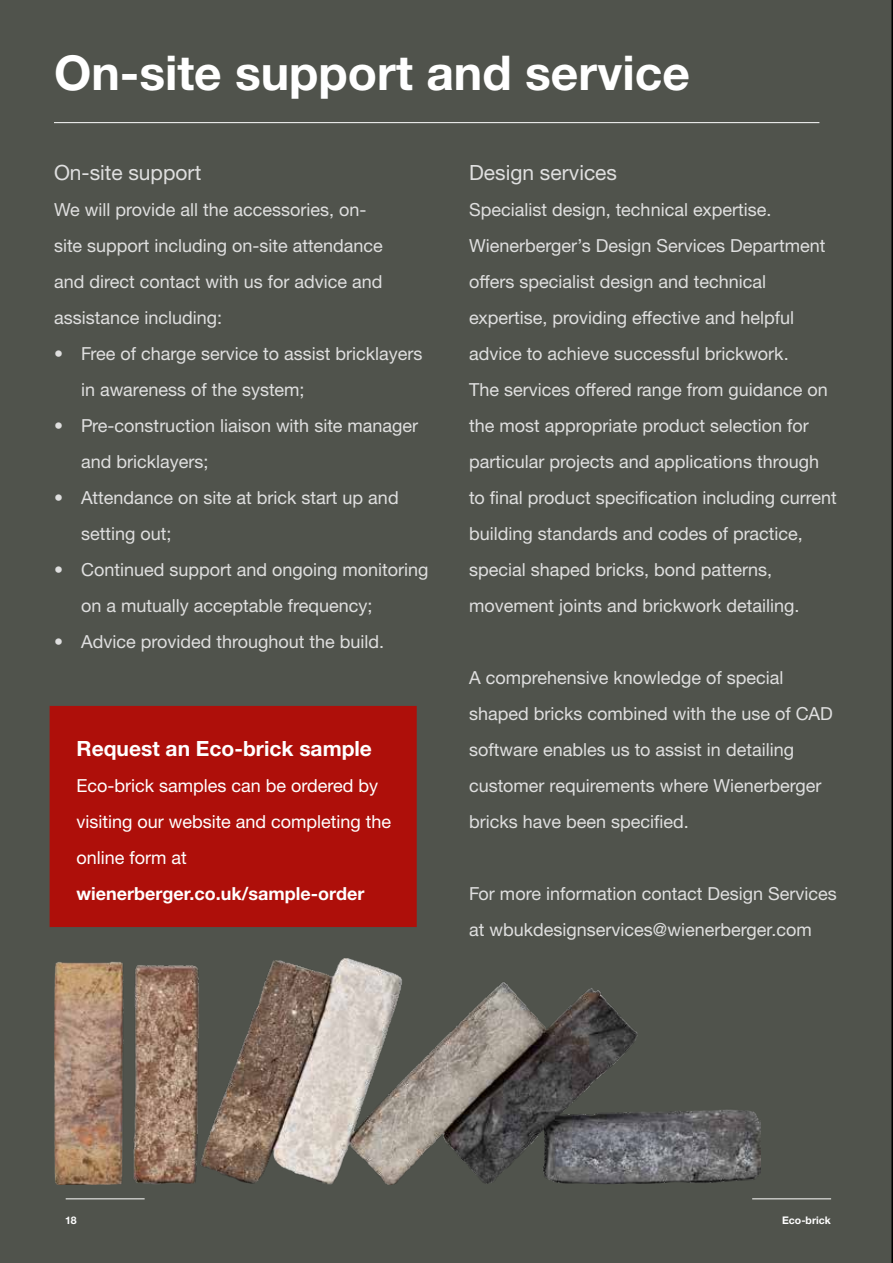
<style>
.page{position:relative;width:893px;height:1263px;background:#50534c}
.page>*{position:absolute;margin:0;border:0;box-sizing:border-box;transform-origin:0 0}
.t1{font:700 48px "Helvetica Neue LTW1 G";color:#fff}
.t2{font:21px "Helvetica Neue LTW1 G";color:#dfdfdf}
.t3{font:700 21px "Helvetica Neue LTW1 G";color:#fff}
.t4{font:18px/36px "Helvetica Neue LTW1 G";color:#dfdfdf}
.t5{font:18px/36px "Helvetica Neue LTW1 G";color:#fff}
.t6{font:700 18px "Helvetica Neue LTW1 G";color:#fff}
.t7{font:700 10.5px "Helvetica Neue LTW1 G";color:#fff}
</style>
<div class="page">
<hr style="left:54px;top:122px;width:765px;height:1px;background:#fff">
<div style="left:50px;top:706px;width:367px;height:221px;background:#ae0f0a"></div>
<img style="left:55px;top:959px;width:706px;height:225px">
<hr style="left:66px;top:1198px;width:79px;height:1px;background:#fff">
<hr style="left:752px;top:1198px;width:79px;height:1px;background:#fff">
<h1 class="t1" style="left:54px;top:43px;width:638px">On-site support and service</h1>
<p class="t2" style="left:54px;top:160px;width:149px">On-site support</p>
<p class="t4" style="left:54px;top:191px;width:330px">We will provide all the accessories, on&shy;site support including on-site attendance and direct contact with us for advice and assistance including:</p>
<p class="t4" style="left:81px;top:335px;width:343px;text-indent:-27px">• Free of charge service to assist bricklayers in awareness of the system;</p>
<p class="t4" style="left:81px;top:407px;width:339px;text-indent:-27px">• Pre-construction liaison with site manager and bricklayers;</p>
<p class="t4" style="left:81px;top:479px;width:319px;text-indent:-27px">• Attendance on site at brick start up and setting out;</p>
<p class="t4" style="left:81px;top:551px;width:349px;text-indent:-27px">• Continued support and ongoing monitoring on a mutually acceptable frequency;</p>
<p class="t4" style="left:54px;top:623px;width:332px">• Advice provided throughout the build.</p>
<p class="t3" style="left:77px;top:736px;width:297px">Request an Eco-brick sample</p>
<p class="t5" style="left:77px;top:767px;width:316px">Eco-brick samples can be ordered by visiting our website and completing the online form at</p>
<p class="t6" style="left:77px;top:882px;width:289px">wienerberger.co.uk/sample-order</p>
<p class="t2" style="left:469px;top:160px;width:149px">Design services</p>
<p class="t4" style="left:469px;top:191px;width:369px">Specialist design, technical expertise.<br>Wienerberger’s Design Services Department offers specialist design and technical expertise, providing effective and helpful advice to achieve successful brickwork.<br>The services offered range from guidance on the most appropriate product selection for particular projects and applications through to final product specification including current building standards and codes of practice, special shaped bricks, bond patterns, movement joints and brickwork detailing.</p>
<p class="t4" style="left:469px;top:659px;width:365px">A comprehensive knowledge of special shaped bricks combined with the use of CAD software enables us to assist in detailing customer requirements where Wienerberger bricks have been specified.</p>
<p class="t4" style="left:469px;top:875px;width:369px">For more information contact Design Services at wbukdesignservices@wienerberger.com</p>
<p class="t7" style="left:65px;top:1214px;width:13px">18</p>
<p class="t7" style="left:782px;top:1214px;width:50px">Eco-brick</p>
</div>
